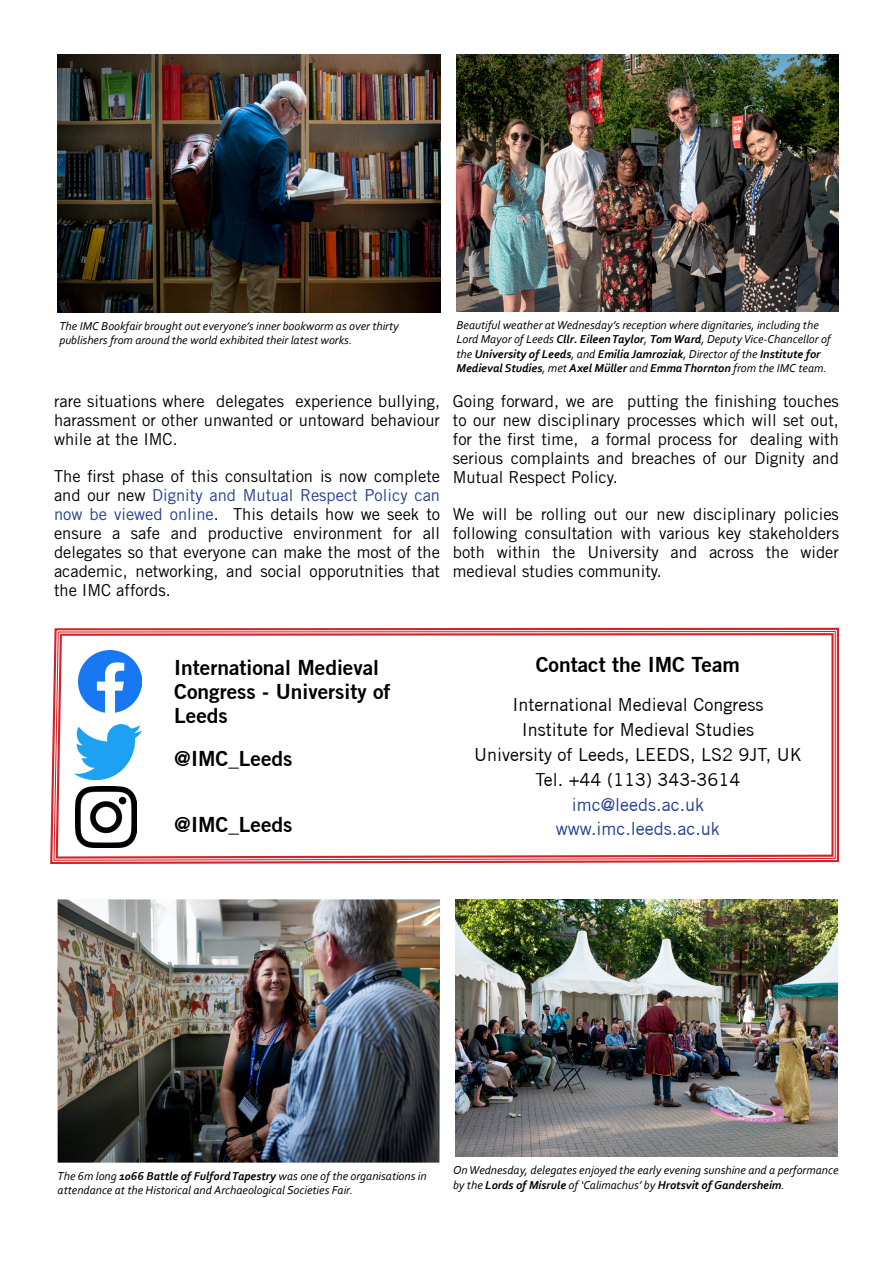
<style>
.page{position:relative;width:893px;height:1263px;background:#fff}
.page>*{position:absolute;margin:0;border:0;box-sizing:border-box;transform-origin:0 0}
.t1{font:700 21px/24.2px "Trade Gothic No.2";color:#000}
.t2{font:18px/24.9px "Trade Gothic";color:#000;text-align:center}
.t3{font:18px/24.9px "Trade Gothic";color:#25408f;text-align:center}
.t4{font:16.5px/18.9px "Trade Gothic LT Std";color:#000;text-align:justify}
.t5{font:italic 12px/14.4px "Corbel";color:#000}
.s1{color:#25408f}
.s2{font-weight:700}
</style>
<div class="page">
<img style="left:58px;top:1093px;width:382px;height:69px">
<img style="left:58px;top:54px;width:382px;height:259px">
<img style="left:50px;top:627px;width:789px;height:466px">
<svg style="left:55px;top:632px;width:780px;height:228px"></svg>
<img style="left:456px;top:54px;width:383px;height:257px">
<img style="left:455px;top:899px;width:383px;height:258px">
<img style="left:79px;top:651px;width:62px;height:62px">
<img style="left:74px;top:725px;width:68px;height:55px">
<img style="left:75px;top:786px;width:61px;height:61px">
<p class="t5" style="left:59px;top:318px;width:341px">The IMC Bookfair brought out everyone’s inner bookworm as over thirty publishers from around the world exhibited their latest works.</p>
<p class="t4" style="left:54px;top:392px;width:388px">rare situations where delegates experience bullying, harassment or other unwanted or untoward behaviour while at the IMC.</p>
<p class="t4" style="left:54px;top:467px;width:388px">The first phase of this consultation is now complete and our new <span class="s1">Dignity and Mutual Respect Policy can now be viewed online</span>. This details how we seek to ensure a safe and productive environment for all delegates so that everyone can make the most of the academic, networking, and social opporutnities that the IMC affords.</p>
<p class="t5" style="left:456px;top:317px;width:376px">Beautiful weather at Wednesday’s reception where dignitaries, including the Lord Mayor of Leeds <span class="s2">Cllr. Eileen Taylor</span>, <span class="s2">Tom Ward</span>, Deputy Vice-Chancellor of the <span class="s2">University of Leeds</span>, and <span class="s2">Emilia Jamroziak</span>, Director of the <span class="s2">Institute for Medieval Studies</span>, met <span class="s2">Axel Müller</span> and <span class="s2">Emma Thornton</span> from the IMC team.</p>
<p class="t4" style="left:453px;top:392px;width:388px">Going forward, we are putting the finishing touches to our new disciplinary processes which will set out, for the first time, a formal process for dealing with serious complaints and breaches of our Dignity and Mutual Respect Policy.</p>
<p class="t4" style="left:453px;top:505px;width:388px">We will be rolling out our new disciplinary policies following consultation with various key stakeholders both within the University and across the wider medieval studies community.</p>
<p class="t1" style="left:174px;top:655px;width:218px">International Medieval<br>Congress - University of<br>Leeds</p>
<p class="t1" style="left:174px;top:746px;width:120px">@IMC_Leeds</p>
<p class="t1" style="left:174px;top:812px;width:120px">@IMC_Leeds</p>
<p class="t1" style="left:536px;top:652px;width:206px">Contact the IMC Team</p>
<p class="t2" style="left:474px;top:692px;width:329px">International Medieval Congress<br>Institute for Medieval Studies<br>University of Leeds, LEEDS, LS2 9JT, UK<br>Tel. +44 (113) 343-3614</p>
<p class="t3" style="left:556px;top:791px;width:165px">imc@leeds.ac.uk www.imc.leeds.ac.uk</p>
<p class="t5" style="left:58px;top:1168px;width:371px">The 6m long <span class="s2">1066 Battle of Fulford Tapestry</span> was one of the organisations in attendance at the Historical and Archaeological Societies Fair.</p>
<p class="t5" style="left:453px;top:1162px;width:387px">On Wednesday, delegates enjoyed the early evening sunshine and a performance by the <span class="s2">Lords of Misrule</span> of ‘Calimachus’ by <span class="s2">Hrotsvit of Gandersheim</span>.</p>
</div>
